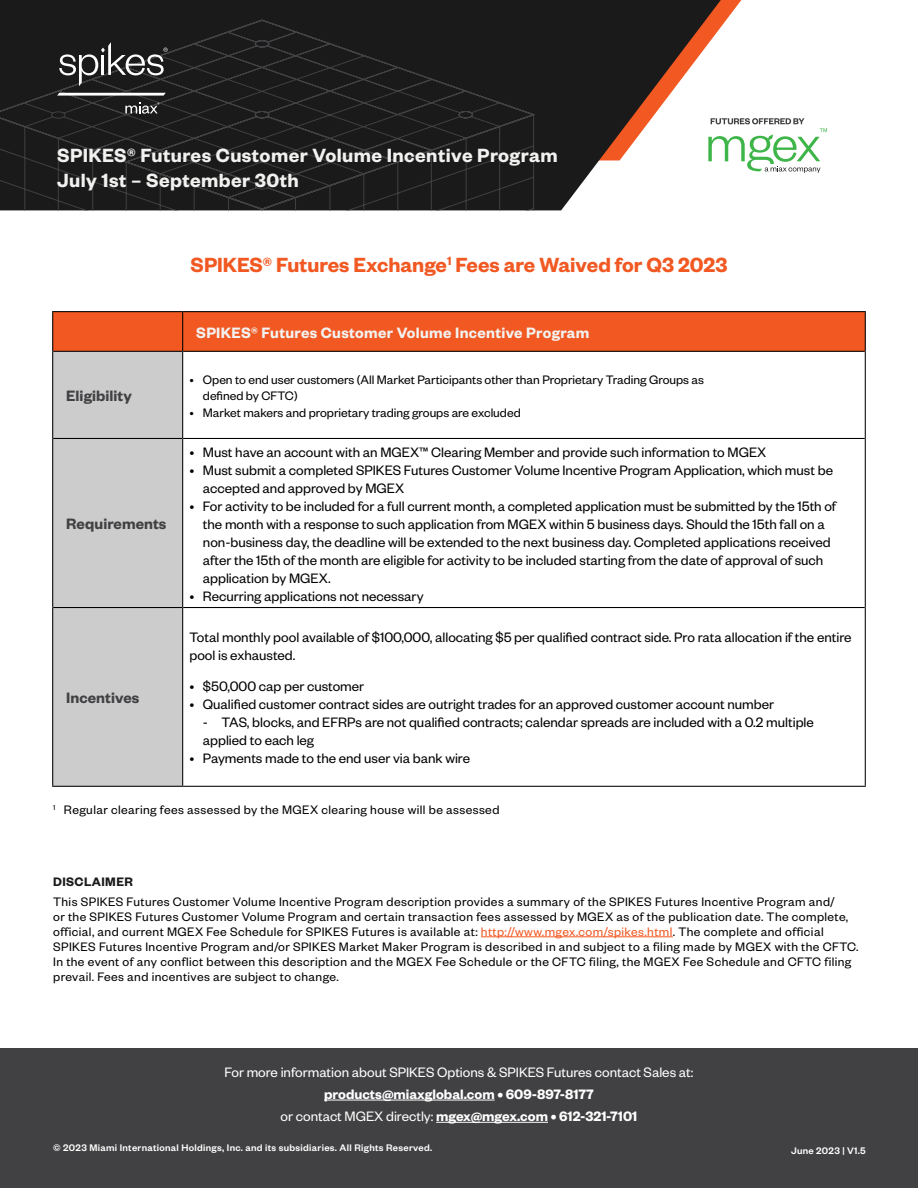
<style>
.page{position:relative;width:918px;height:1188px;background:#fff}
.page>*{position:absolute;margin:0;border:0;box-sizing:border-box;transform-origin:0 0}
.t1{font:600 22.5px "Founders Grotesk";color:#f15822}
.t2{font:600 21px/25.2px "Founders Grotesk";letter-spacing:.02em;color:#f1f2f0}
.t3{font:600 16.5px "Founders Grotesk";letter-spacing:.02em;color:#f1f2f0}
.t4{font:600 16.5px "Founders Grotesk";letter-spacing:.005em;color:#414042}
.t5{font:15px/18px "Founders Grotesk";color:#000}
.t6{font:600 15px/22.2px "Founders Grotesk";color:#fff;text-align:center}
.t7{font:15px "Founders Grotesk";color:#fff}
.t8{font:13.5px/15px "Founders Grotesk";letter-spacing:.03em;color:#000}
.t9{font:13.5px/16.5px "Founders Grotesk";color:#000}
.t10{font:600 13.5px "Founders Grotesk";letter-spacing:.03em;color:#1a1a1a}
.t11{font:500 10.5px "Founders Grotesk";letter-spacing:.03em;color:#fff}
.s1{color:#f15822}
.s2{font-weight:400}
</style>
<div class="page">
<div style="left:0;top:1048px;width:918px;height:140px;background:#414042"></div>
<svg style="left:0;top:0;width:721px;height:210px;fill:#1a1a1a"></svg>
<svg style="left:0;top:19px;width:536px;height:191px;background:#1d1d1d"></svg>
<svg style="left:57px;top:93px;width:109px;height:3px"></svg>
<svg style="left:59px;top:42px;width:109px;height:44px;background:#454545"></svg>
<svg style="left:125px;top:103px;width:34px;height:11px"></svg>
<svg style="left:708px;top:118px;width:119px;height:55px"></svg>
<div style="left:53px;top:312px;width:812px;height:39px;background:#f15822"></div>
<div style="left:53px;top:352px;width:129px;height:434px;background:#ccc"></div>
<hr style="left:53px;top:351px;width:129px;height:1px;background:#000">
<hr style="left:183px;top:351px;width:682px;height:1px;background:#000">
<hr style="left:53px;top:438px;width:129px;height:1px;background:#000">
<hr style="left:183px;top:438px;width:682px;height:1px;background:#000">
<hr style="left:53px;top:607px;width:129px;height:1px;background:#000">
<hr style="left:183px;top:607px;width:682px;height:1px;background:#000">
<hr style="left:52px;top:786px;width:131px;height:1px;background:#000">
<hr style="left:183px;top:786px;width:683px;height:1px;background:#000">
<hr style="left:52px;top:311px;width:131px;height:1px;background:#000">
<hr style="left:52px;top:312px;width:1px;height:39px;background:#000">
<hr style="left:183px;top:311px;width:683px;height:1px;background:#000">
<hr style="left:865px;top:312px;width:1px;height:39px;background:#000">
<hr style="left:52px;top:351px;width:1px;height:87px;background:#000">
<hr style="left:865px;top:351px;width:1px;height:87px;background:#000">
<hr style="left:52px;top:438px;width:1px;height:170px;background:#000">
<hr style="left:865px;top:438px;width:1px;height:170px;background:#000">
<hr style="left:52px;top:608px;width:1px;height:178px;background:#000">
<hr style="left:182px;top:312px;width:1px;height:39px;background:#000">
<hr style="left:182px;top:351px;width:1px;height:87px;background:#000">
<hr style="left:182px;top:438px;width:1px;height:170px;background:#000">
<hr style="left:182px;top:608px;width:1px;height:178px;background:#000">
<hr style="left:865px;top:608px;width:1px;height:178px;background:#000">
<hr style="left:324px;top:1100px;width:171px;height:1px;background:#fff">
<hr style="left:436px;top:1122px;width:112px;height:1px;background:#fff">
<hr style="left:481px;top:937px;width:192px;height:1px;background:#f15822">
<h2 class="t2" style="left:57px;top:142px;width:502px">SPIKES® Futures Customer Volume Incentive Program<br>July 1st – September 30th</h2>
<h1 class="t1" style="left:191px;top:251px;width:538px">SPIKES® Futures Exchange<sup>1</sup> Fees are Waived for Q3 2023</h1>
<p class="t4" style="left:66px;top:386px;width:67px">Eligibility</p>
<p class="t4" style="left:66px;top:514px;width:102px">Requirements</p>
<p class="t4" style="left:66px;top:688px;width:75px">Incentives</p>
<p class="t3" style="left:196px;top:322px;width:395px">SPIKES® Futures Customer Volume Incentive Program</p>
<p class="t9" style="left:203px;top:370px;width:503px;text-indent:-14px">• Open to end user customers (All Market Participants other than Proprietary Trading Groups as defined by CFTC)</p>
<p class="t9" style="left:189px;top:403px;width:333px">• Market makers and proprietary trading groups are excluded</p>
<p class="t5" style="left:189px;top:442px;width:578px">• Must have an account with an MGEX™ Clearing Member and provide such information to MGEX</p>
<p class="t5" style="left:203px;top:460px;width:632px;text-indent:-14px">• Must submit a completed SPIKES Futures Customer Volume Incentive Program Application, which must be accepted and approved by MGEX</p>
<p class="t5" style="left:203px;top:496px;width:635px;text-indent:-14px">• For activity to be included for a full current month, a completed application must be submitted by the 15th of the month with a response to such application from MGEX within 5 business days. Should the 15th fall on a non-business day, the deadline will be extended to the next business day. Completed applications received after the 15th of the month are eligible for activity to be included starting from the date of approval of such application by MGEX.</p>
<p class="t5" style="left:189px;top:586px;width:236px">• Recurring applications not necessary</p>
<p class="t5" style="left:189px;top:628px;width:664px">Total monthly pool available of $100,000, allocating $5 per qualified contract side. Pro rata allocation if the entire pool is exhausted.</p>
<p class="t5" style="left:189px;top:677px;width:176px">• $50,000 cap per customer</p>
<p class="t5" style="left:189px;top:695px;width:586px">• Qualified customer contract sides are outright trades for an approved customer account number</p>
<p class="t5" style="left:203px;top:713px;width:612px">- TAS, blocks, and EFRPs are not qualified contracts; calendar spreads are included with a 0.2 multiple applied to each leg</p>
<p class="t5" style="left:189px;top:749px;width:282px">• Payments made to the end user via bank wire</p>
<p class="t8" style="left:53px;top:802px;width:448px"><sup>1</sup> Regular clearing fees assessed by the MGEX clearing house will be assessed</p>
<p class="t10" style="left:53px;top:873px;width:81px">DISCLAIMER</p>
<p class="t8" style="left:53px;top:893px;width:807px">This SPIKES Futures Customer Volume Incentive Program description provides a summary of the SPIKES Futures Incentive Program and/<br>or the SPIKES Futures Customer Volume Program and certain transaction fees assessed by MGEX as of the publication date. The complete, official, and current MGEX Fee Schedule for SPIKES Futures is available at: <span class="s1">http://www.mgex.com/spikes.html</span>. The complete and official SPIKES Futures Incentive Program and/or SPIKES Market Maker Program is described in and subject to a filing made by MGEX with the CFTC.<br>In the event of any conflict between this description and the MGEX Fee Schedule or the CFTC filing, the MGEX Fee Schedule and CFTC filing prevail. Fees and incentives are subject to change.</p>
<p class="t7" style="left:224px;top:1063px;width:471px">For more information about SPIKES Options &amp; SPIKES Futures contact Sales at:</p>
<p class="t6" style="left:281px;top:1082px;width:358px">products@miaxglobal.com • 609-897-8177<br><span class="s2">or contact MGEX directly:</span> mgex@mgex.com • 612-321-7101</p>
<p class="t11" style="left:53px;top:1141px;width:381px">© 2023 Miami International Holdings, Inc. and its subsidiaries. All Rights Reserved.</p>
<p class="t11" style="left:791px;top:1144px;width:76px">June 2023 | V1.5</p>
</div>
